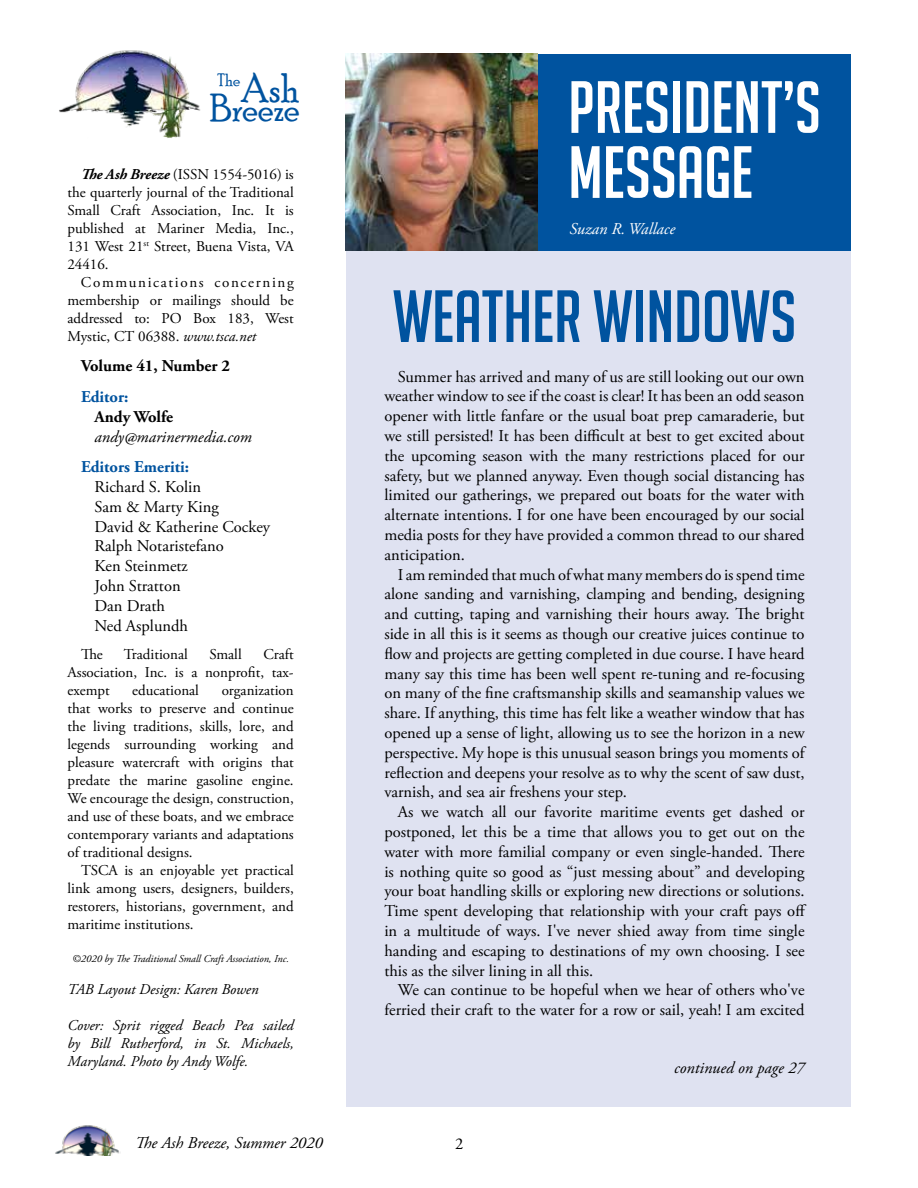
<style>
.page{position:relative;width:918px;height:1188px;background:#fff}
.page>*{position:absolute;margin:0;border:0;box-sizing:border-box;transform-origin:0 0}
.t1{font:72px/64.9px "Big Noodle Titling";color:#fff}
.t2{font:72px "Big Noodle Titling";color:#00539f}
.t3{font:42px "Poor Richard";color:#00539f;scale:.9 1}
.t4{font:39px "Poor Richard";letter-spacing:.005em;color:#00539f;scale:.9 1}
.t5{font:18px "Poor Richard";color:#00539f;scale:.9 1}
.t6{font:16.5px/19.8px "Adobe Garamond Pro";color:#000;text-align:justify}
.t7{font:italic 16.5px "Adobe Garamond Pro";color:#000}
.t8{font:700 16.5px "Adobe Garamond Pro";color:#000}
.t9{font:700 16.5px "Adobe Garamond Pro";color:#00539f}
.t10{font:italic 16.5px "Adobe Garamond Pro";color:#fff}
.t11{font:15px/18px "Adobe Garamond Pro";color:#000;text-align:justify}
.t12{font:italic 15px/18px "Adobe Garamond Pro";color:#000;text-align:justify}
.t13{font:italic 10.5px "Adobe Garamond Pro";color:#000}
.s1{font-weight:700;font-style:italic}
.s2{font-style:italic}
</style>
<div class="page">
<div style="left:346px;top:250px;width:504px;height:857px;background:#dfe2f1"></div>
<div style="left:346px;top:54px;width:504px;height:196px;background:#00539f"></div>
<img style="left:55px;top:1125px;width:66px;height:31px">
<img style="left:59px;top:50px;width:141px;height:88px">
<img style="left:346px;top:54px;width:191px;height:196px">
<p class="t5" style="left:217px;top:70px;width:27px">The</p>
<h2 class="t3" style="left:241px;top:63px;width:66px">Ash</h2>
<h3 class="t4" style="left:210px;top:85px;width:101px">Breeze</h3>
<p class="t11" style="left:67px;top:166px;width:228px;text-indent:14px"><span class="s1">The Ash Breeze</span> (ISSN 1554-5016) is the quarterly journal of the Traditional Small Craft Association, Inc. It is published at Mariner Media, Inc., 131 West 21<sup>st</sup> Street, Buena Vista, VA 24416.</p>
<p class="t11" style="left:67px;top:274px;width:228px;text-indent:14px">Communications concerning membership or mailings should be addressed to: PO Box 183, West Mystic, CT 06388. <span class="s2">www.tsca.net</span></p>
<p class="t8" style="left:81px;top:357px;width:151px">Volume 41, Number 2</p>
<p class="t9" style="left:81px;top:387px;width:49px">Editor:</p>
<p class="t8" style="left:94px;top:407px;width:80px">Andy Wolfe</p>
<p class="t7" style="left:94px;top:427px;width:159px">andy@marinermedia.com</p>
<p class="t9" style="left:81px;top:457px;width:110px">Editors Emeriti:</p>
<p class="t6" style="left:94px;top:478px;width:177px;text-align:left">Richard S. Kolin<br>Sam &amp; Marty King<br>David &amp; Katherine Cockey<br>Ralph Notaristefano<br>Ken Steinmetz<br>John Stratton<br>Dan Drath<br>Ned Asplundh</p>
<p class="t11" style="left:81px;top:646px;width:23px">The</p>
<p class="t11" style="left:124px;top:646px;width:65px">Traditional</p>
<p class="t11" style="left:209px;top:646px;width:34px">Small</p>
<p class="t11" style="left:68px;top:646px;width:228px;text-indent:196px">Craft Association, Inc. is a nonprofit, tax&shy;exempt</p>
<p class="t11" style="left:132px;top:682px;width:68px">educational</p>
<p class="t11" style="left:68px;top:682px;width:228px;text-indent:154px">organization that works to preserve and continue the living traditions, skills, lore, and legends surrounding working and pleasure watercraft with origins that predate the marine gasoline engine.<br>We encourage the design, construction, and use of these boats, and we embrace contemporary variants and adaptations of traditional designs.</p>
<p class="t11" style="left:68px;top:862px;width:228px;text-indent:14px">TSCA is an enjoyable yet practical link among users, designers, builders, restorers, historians, government, and maritime institutions.</p>
<p class="t13" style="left:72px;top:952px;width:218px">©2020 by The Traditional Small Craft Association, Inc.</p>
<p class="t12" style="left:68px;top:981px;width:193px">TAB Layout Design: Karen Bowen</p>
<p class="t12" style="left:68px;top:1017px;width:228px">Cover: Sprit rigged Beach Pea sailed by Bill Rutherford, in St. Michaels, Maryland. Photo by Andy Wolfe.</p>
<h1 class="t1" style="left:568px;top:75px;width:254px">PRESIDENT’S<br>MESSAGE</h1>
<p class="t10" style="left:569px;top:219px;width:107px">Suzan R. Wallace</p>
<h1 class="t2" style="left:393px;top:278px;width:405px">WEATHER WINDOWS</h1>
<p class="t6" style="left:384px;top:367px;width:422px;text-indent:13px">Summer has arrived and many of us are still looking out our own weather window to see if the coast is clear! It has been an odd season opener with little fanfare or the usual boat prep camaraderie, but we still persisted! It has been difficult at best to get excited about the upcoming season with the many restrictions placed for our safety, but we planned anyway. Even though social distancing has limited our gatherings, we prepared out boats for the water with alternate intentions. I for one have been encouraged by our social media posts for they have provided a common thread to our shared anticipation.</p>
<p class="t6" style="left:384px;top:565px;width:422px;text-indent:13px">I am reminded that much of what many members do is spend time alone sanding and varnishing, clamping and bending, designing and cutting, taping and varnishing their hours away. The bright side in all this is it seems as though our creative juices continue to flow and projects are getting completed in due course. I have heard many say this time has been well spent re-tuning and re-focusing on many of the fine craftsmanship skills and seamanship values we share. If anything, this time has felt like a weather window that has opened up a sense of light, allowing us to see the horizon in a new perspective. My hope is this unusual season brings you moments of reflection and deepens your resolve as to why the scent of saw dust, varnish, and sea air freshens your step.</p>
<p class="t6" style="left:384px;top:803px;width:424px;text-indent:13px">As we watch all our favorite maritime events get dashed or postponed, let this be a time that allows you to get out on the water with more familial company or even single-handed. There is nothing quite so good as “just messing about” and developing your boat handling skills or exploring new directions or solutions.<br>Time spent developing that relationship with your craft pays off in a multitude of ways. I've never shied away from time single handing and escaping to destinations of my own choosing. I see this as the silver lining in all this.</p>
<p class="t6" style="left:384px;top:981px;width:422px;text-align:right">We can continue to be hopeful when we hear of others who've ferried their craft to the water for a row or sail, yeah! I am excited</p>
<p class="t7" style="left:674px;top:1058px;width:132px">continued on page 27</p>
<p class="t7" style="left:135px;top:1133px;width:189px">The Ash Breeze, Summer 2020</p>
<p class="t6" style="left:455px;top:1134px;width:10px">2</p>
</div>
